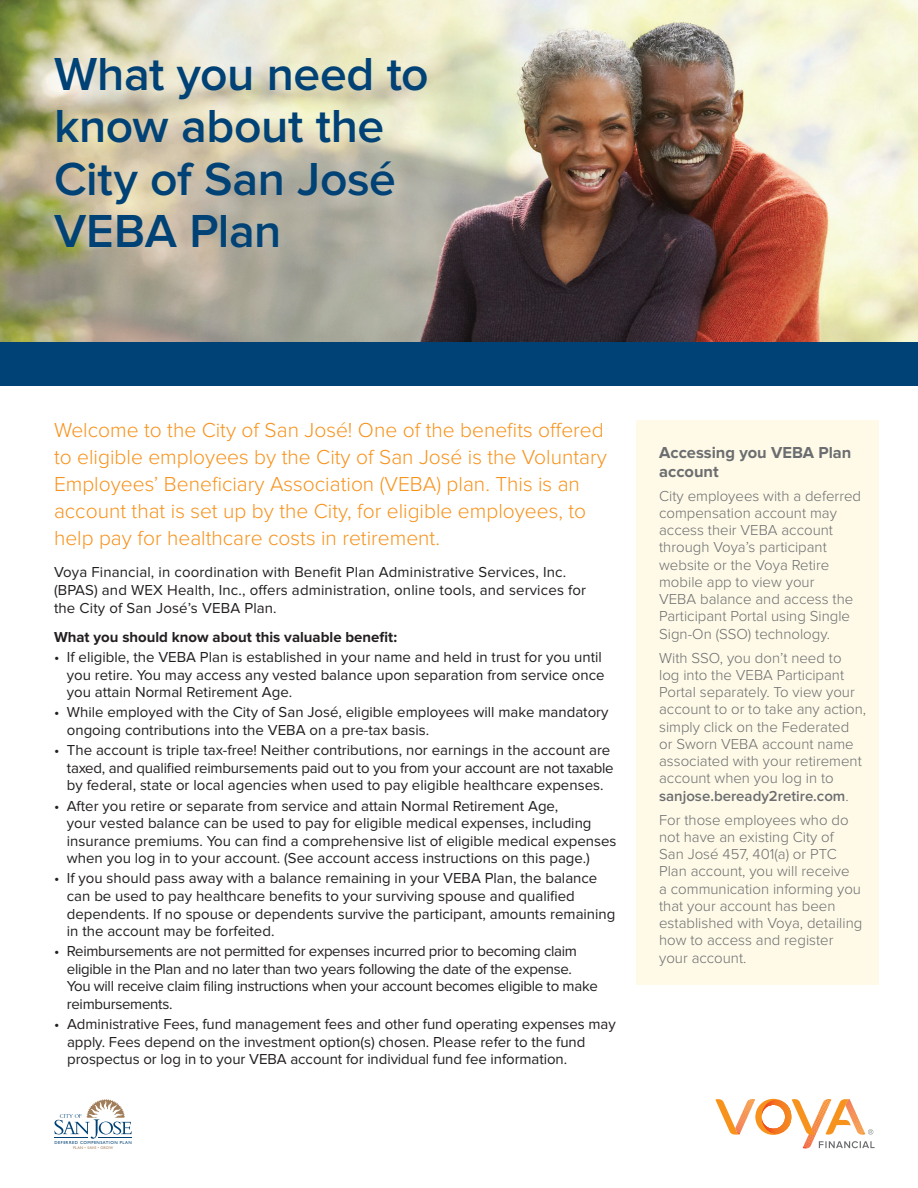
<style>
.page{position:relative;width:918px;height:1188px;background:#fff}
.page>*{position:absolute;margin:0;border:0;box-sizing:border-box;transform-origin:0 0}
.V-Subtitle_K_O{font:600 48px/52.5px "Proxima Nova";letter-spacing:-.01em;color:#004275}
.V-Subhead_Text{font:300 21px/27px "Proxima Nova";color:#f7931d}
.V-Intro_Callout_Text{font:700 16.5px/18.8px "Proxima Nova";color:#6c6d70}
.V-Body_Text{font:15px/17.5px "Proxima Nova";color:#231f20}
.V-Intro_Callout_Text-2{font:300 15px/17.2px "Proxima Nova";color:#6c6d70}
.V-Body_Text-2{font:15px/17.5px "Proxima Nova";letter-spacing:-.02em;color:#231f20}
.V-Body_Text-3{font:700 15px "Proxima Nova";color:#231f20}
.t1{font:4.35px "Gill Sans";letter-spacing:.1em;color:#004275}
.t2{font:3.9px "Gill Sans";letter-spacing:.05em;color:#a27d5a}
.s1{font-weight:600}
</style>
<div class="page">
<img style="left:0;top:0;width:918px;height:343px">
<svg style="left:715px;top:1098px;width:160px;height:51px"></svg>
<div style="left:636px;top:421px;width:243px;height:564px;background:#fefae7"></div>
<svg style="left:54px;top:1099px;width:78px;height:40px"></svg>
<div style="left:0;top:343px;width:918px;height:43px;background:#004275"></div>
<p class="V-Subtitle_K_O" style="left:54px;top:48px;width:376px">What you need to know about the<br>City of San José<br>VEBA Plan</p>
<p class="V-Subhead_Text" style="left:54px;top:417px;width:554px">Welcome to the City of San José! One of the benefits offered to eligible employees by the City of San José is the Voluntary Employees’ Beneficiary Association (VEBA) plan. This is an account that is set up by the City, for eligible employees, to help pay for healthcare costs in retirement.</p>
<p class="V-Body_Text" style="left:54px;top:563px;width:534px;line-height:18px">Voya Financial, in coordination with Benefit Plan Administrative Services, Inc. (BPAS) and WEX Health, Inc., offers administration, online tools, and services for the City of San José’s VEBA Plan.</p>
<p class="V-Body_Text-3" style="left:54px;top:628px;width:345px">What you should know about this valuable benefit:</p>
<p class="V-Body_Text" style="left:67px;top:649px;width:539px;text-indent:-13px">• If eligible, the VEBA Plan is established in your name and held in trust for you until you retire. You may access any vested balance upon separation from service once you attain Normal Retirement Age.</p>
<p class="V-Body_Text" style="left:67px;top:704px;width:543px;text-indent:-13px">• While employed with the City of San José, eligible employees will make mandatory ongoing contributions into the VEBA on a pre-tax basis.</p>
<p class="V-Body_Text" style="left:67px;top:742px;width:548px;text-indent:-13px">• The account is triple tax-free! Neither contributions, nor earnings in the account are taxed, and qualified reimbursements paid out to you from your account are not taxable by federal, state or local agencies when used to pay eligible healthcare expenses.</p>
<p class="V-Body_Text" style="left:67px;top:797px;width:551px;text-indent:-13px">• After you retire or separate from service and attain Normal Retirement Age,<br>your vested balance can be used to pay for eligible medical expenses, including insurance premiums. You can find a comprehensive list of eligible medical expenses when you log in to your account. (See account access instructions on this page.)</p>
<p class="V-Body_Text" style="left:67px;top:870px;width:550px;text-indent:-13px">• If you should pass away with a balance remaining in your VEBA Plan, the balance can be used to pay healthcare benefits to your surviving spouse and qualified dependents. If no spouse or dependents survive the participant, amounts remaining in the account may be forfeited.</p>
<p class="V-Body_Text-2" style="left:67px;top:943px;width:532px;text-indent:-13px">• Reimbursements are not permitted for expenses incurred prior to becoming claim eligible in the Plan and no later than two years following the date of the expense.<br>You will receive claim filing instructions when your account becomes eligible to make reimbursements.</p>
<p class="V-Body_Text" style="left:67px;top:1016px;width:550px;text-indent:-13px">• Administrative Fees, fund management fees and other fund operating expenses may apply. Fees depend on the investment option(s) chosen. Please refer to the fund prospectus or log in to your VEBA account for individual fund fee information.</p>
<p class="t1" style="left:55px;top:1140px;width:79px">DEFERRED COMPENSATION PLAN</p>
<p class="t2" style="left:73px;top:1145px;width:42px">PLAN • SAVE • GROW</p>
<p class="V-Intro_Callout_Text" style="left:659px;top:443px;width:194px">Accessing you VEBA Plan account</p>
<p class="V-Intro_Callout_Text-2" style="left:659px;top:487px;width:204px">City employees with a deferred compensation account may access their VEBA account through Voya’s participant website or the Voya Retire mobile app to view your<br>VEBA balance and access the<br>Participant Portal using Single<br>Sign-On (SSO) technology.</p>
<p class="V-Intro_Callout_Text-2" style="left:659px;top:649px;width:209px">With SSO, you don’t need to<br>log into the VEBA Participant<br>Portal separately. To view your account to or to take any action, simply click on the Federated or Sworn VEBA account name associated with your retirement account when you log in to <span class="s1">sanjose.beready2retire.com</span>.</p>
<p class="V-Intro_Callout_Text-2" style="left:659px;top:811px;width:205px">For those employees who do not have an existing City of<br>San José 457, 401(a) or PTC<br>Plan account, you will receive<br>a communication informing you that your account has been established with Voya, detailing how to access and register your account.</p>
</div>
